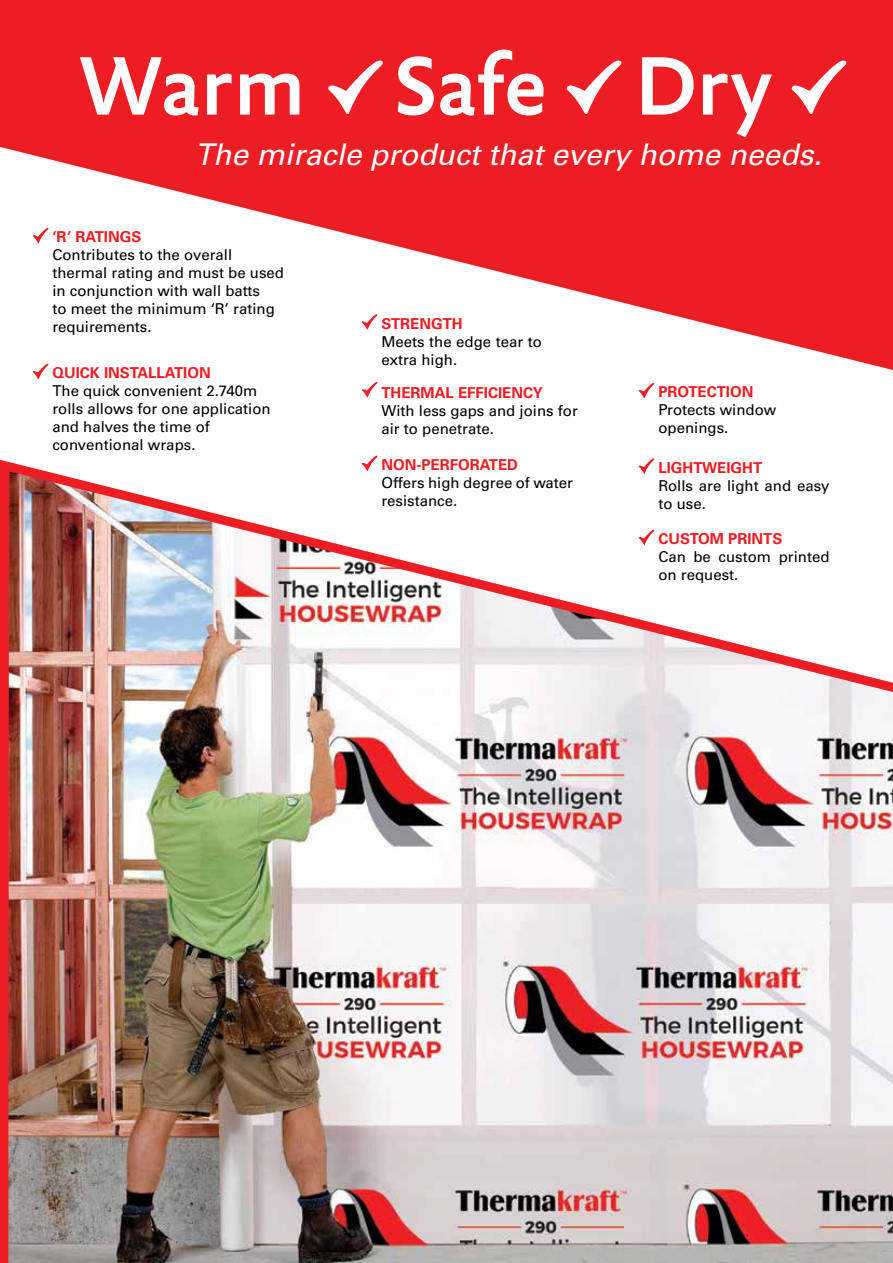
<style>
.page{position:relative;width:893px;height:1263px;background:#fff}
.page>*{position:absolute;margin:0;border:0;box-sizing:border-box;transform-origin:0 0}
.t1{font:500 90px "Yoga Sans OT";color:#fff}
.t2{font:italic 30px "Univers";color:#fff}
.t3{font:15px/18px "Univers";color:#000}
.t4{font:700 15px "Univers";color:#ed1d24}
</style>
<div class="page">
<img style="left:0;top:455px;width:893px;height:808px">
<svg style="left:0;top:0;width:893px;height:384px;fill:#ed1d24"></svg>
<svg style="left:328px;top:60px;width:55px;height:54px"></svg>
<svg style="left:566px;top:60px;width:56px;height:54px"></svg>
<svg style="left:791px;top:60px;width:56px;height:54px"></svg>
<svg style="left:639px;top:383px;width:15px;height:15px"></svg>
<svg style="left:362px;top:456px;width:15px;height:15px"></svg>
<svg style="left:639px;top:530px;width:15px;height:15px"></svg>
<svg style="left:639px;top:458px;width:15px;height:16px"></svg>
<svg style="left:362px;top:314px;width:15px;height:16px"></svg>
<svg style="left:362px;top:382px;width:15px;height:15px"></svg>
<svg style="left:33px;top:364px;width:16px;height:15px"></svg>
<svg style="left:33px;top:228px;width:16px;height:15px"></svg>
<h1 class="t1" style="left:77px;top:38px;width:698px">Warm Safe Dry</h1>
<h2 class="t2" style="left:195px;top:137px;width:628px">The miracle product that every home needs.</h2>
<p class="t4" style="left:52px;top:228px;width:90px">‘R’ RATINGS</p>
<p class="t3" style="left:52px;top:246px;width:233px">Contributes to the overall thermal rating and must be used in conjunction with wall batts<br>to meet the minimum ‘R’ rating requirements.</p>
<p class="t4" style="left:52px;top:364px;width:160px">QUICK INSTALLATION</p>
<p class="t3" style="left:52px;top:382px;width:220px">The quick convenient 2.740m rolls allows for one application and halves the time of conventional wraps.</p>
<p class="t4" style="left:381px;top:315px;width:83px">STRENGTH</p>
<p class="t3" style="left:381px;top:333px;width:162px">Meets the edge tear to extra high.</p>
<p class="t4" style="left:381px;top:384px;width:163px">THERMAL EFFICIENCY</p>
<p class="t3" style="left:381px;top:402px;width:198px">With less gaps and joins for air to penetrate.</p>
<p class="t4" style="left:381px;top:456px;width:138px">NON-PERFORATED</p>
<p class="t3" style="left:381px;top:474px;width:193px">Offers high degree of water resistance.</p>
<p class="t4" style="left:658px;top:383px;width:97px">PROTECTION</p>
<p class="t3" style="left:658px;top:401px;width:120px">Protects window openings.</p>
<p class="t4" style="left:658px;top:459px;width:105px">LIGHTWEIGHT</p>
<p class="t3" style="left:658px;top:477px;width:173px">Rolls are light and easy to use.</p>
<p class="t4" style="left:658px;top:530px;width:126px">CUSTOM PRINTS</p>
<p class="t3" style="left:658px;top:548px;width:173px">Can be custom printed on request.</p>
</div>
